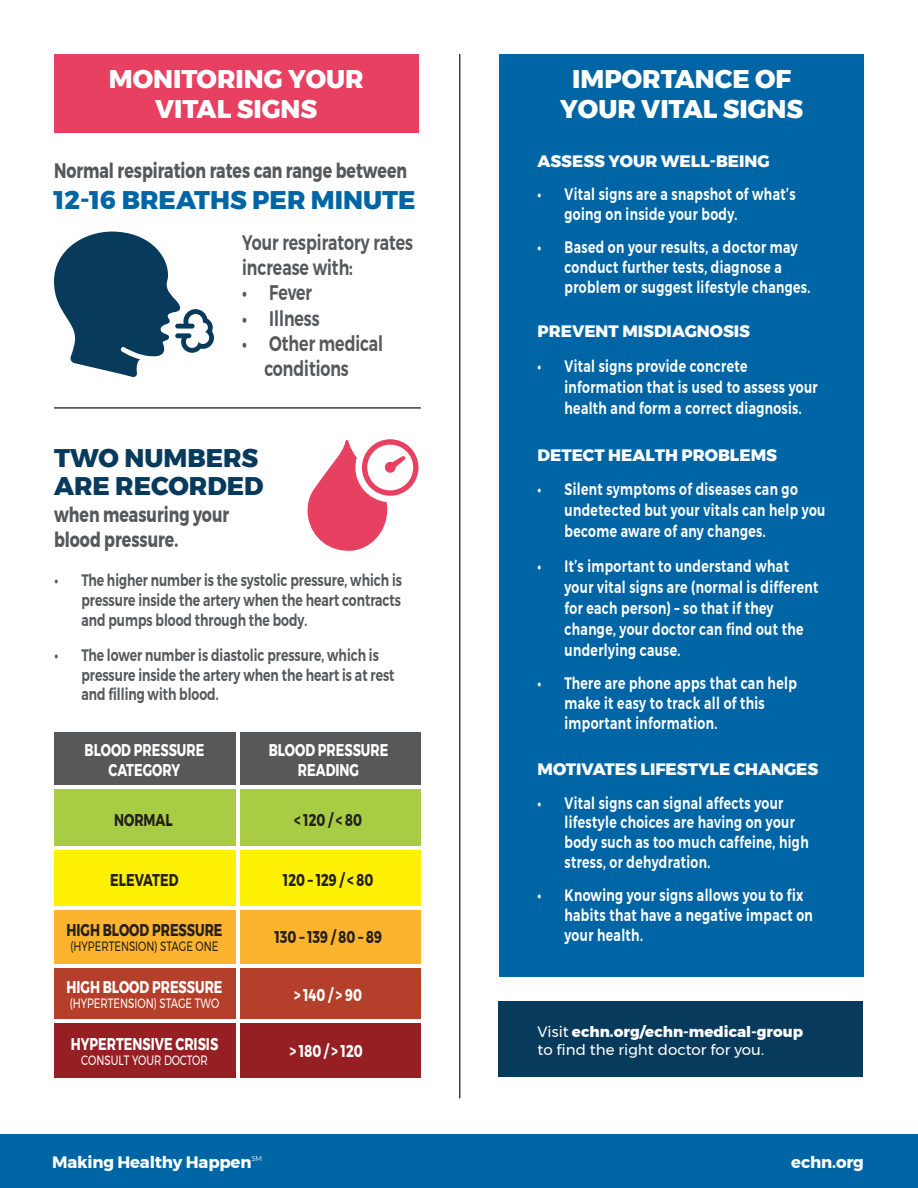
<style>
.page{position:relative;width:918px;height:1188px;background:#fff}
.page>*{position:absolute;margin:0;border:0;box-sizing:border-box;transform-origin:0 0}
.t1{font:800 25.5px "Montserrat";color:#fff}
.t2{font:800 25.5px "Montserrat";color:#0065a4}
.t3{font:800 25.5px "Montserrat";color:#083a5c}
.t4{font:600 21px "Montserrat";color:#57585a;scale:.75 1}
.t5{font:700 21px "Montserrat";color:#57585a;scale:.75 1}
.t6{font:700 16.95px "Montserrat";color:#fff;scale:.75 1}
.t7{font:700 16.95px "Montserrat";color:#231f20;scale:.75 1}
.t8{font:600 16.5px/19.8px "Montserrat";letter-spacing:.03em;color:#fff;scale:.75 1}
.t9{font:600 16.5px/19.8px "Montserrat";color:#57585a;text-align:justify;scale:.75 1}
.t10{font:800 16.5px "Montserrat";color:#fff}
.t11{font:700 16.5px "Montserrat";letter-spacing:-.01em;color:#fff}
.t12{font:800 15px "Montserrat";color:#fff}
.t13{font:15px "Montserrat";color:#fff}
.t14{font:13.5px "Montserrat";color:#fff;scale:.75 1}
.t15{font:13.5px "Montserrat";color:#231f20;scale:.75 1}
.t16{font:300 7.05px "Montserrat";color:#fff}
.s1{font-weight:400}
</style>
<div class="page">
<div style="left:0;top:1134px;width:918px;height:54px;background:#0065a4"></div>
<hr style="left:459px;top:54px;width:2px;height:1044px;background:#3e3e3f">
<div style="left:54px;top:54px;width:364px;height:79px;background:#e74060"></div>
<div style="left:500px;top:54px;width:364px;height:923px;background:#0065a4"></div>
<div style="left:499px;top:1001px;width:364px;height:76px;background:#083a5c"></div>
<hr style="left:54px;top:407px;width:367px;height:2px;background:#3e3e3f">
<svg style="left:308px;top:439px;width:111px;height:112px"></svg>
<svg style="left:54px;top:232px;width:160px;height:145px"></svg>
<div style="left:54px;top:732px;width:366px;height:56px;background:#57585a"></div>
<div style="left:54px;top:788px;width:366px;height:61px;background:#a8cc44"></div>
<div style="left:54px;top:847px;width:366px;height:62px;background:#fff101"></div>
<div style="left:54px;top:908px;width:366px;height:58px;background:#fcb32e"></div>
<div style="left:54px;top:966px;width:366px;height:55px;background:#b43f2a"></div>
<div style="left:54px;top:1023px;width:366px;height:55px;background:#961f24"></div>
<hr style="left:236px;top:714px;width:4px;height:391px;background:#fff">
<hr style="left:35px;top:786px;width:401px;height:3px;background:#fff">
<hr style="left:35px;top:846px;width:401px;height:3px;background:#fff">
<hr style="left:35px;top:906px;width:402px;height:3px;background:#fff">
<hr style="left:35px;top:964px;width:401px;height:3px;background:#fff">
<hr style="left:35px;top:1019px;width:401px;height:4px;background:#fff">
<p class="t1" style="left:109px;top:58px;width:256px">MONITORING YOUR</p>
<p class="t1" style="left:155px;top:88px;width:164px">VITAL SIGNS</p>
<p class="t5" style="left:54px;top:154px;width:472px">Normal respiration rates can range between</p>
<p class="t2" style="left:54px;top:179px;width:363px">12-16 BREATHS PER MINUTE</p>
<p class="t4" style="left:242px;top:226px;width:229px">Your respiratory rates</p>
<p class="t4" style="left:242px;top:251px;width:149px">increase with:</p>
<p class="t4" style="left:242px;top:276px;width:95px">• Fever</p>
<p class="t4" style="left:242px;top:302px;width:105px">• Illness</p>
<p class="t4" style="left:242px;top:327px;width:189px">• Other medical</p>
<p class="t4" style="left:264px;top:352px;width:114px">conditions</p>
<p class="t3" style="left:54px;top:437px;width:206px">TWO NUMBERS</p>
<p class="t3" style="left:54px;top:465px;width:211px">ARE RECORDED</p>
<p class="t5" style="left:54px;top:498px;width:235px">when measuring your</p>
<p class="t5" style="left:54px;top:523px;width:167px">blood pressure.</p>
<p class="t9" style="left:81px;top:571px;width:429px;text-indent:-27px">• The higher number is the systolic pressure, which is pressure inside the artery when the heart contracts and pumps blood through the body.</p>
<p class="t9" style="left:81px;top:645px;width:419px;text-align:left;text-indent:-27px">• The lower number is diastolic pressure, which is pressure inside the artery when the heart is at rest and filling with blood.</p>
<p class="t6" style="left:85px;top:736px;width:161px">BLOOD PRESSURE</p>
<p class="t6" style="left:109px;top:756px;width:97px">CATEGORY</p>
<p class="t6" style="left:269px;top:736px;width:161px">BLOOD PRESSURE</p>
<p class="t6" style="left:298px;top:756px;width:83px">READING</p>
<p class="t7" style="left:114px;top:807px;width:80px">NORMAL</p>
<p class="t7" style="left:294px;top:807px;width:92px">&lt; 120 / &lt; 80</p>
<p class="t7" style="left:110px;top:867px;width:92px">ELEVATED</p>
<p class="t7" style="left:66px;top:917px;width:210px">HIGH BLOOD PRESSURE</p>
<p class="t15" style="left:70px;top:936px;width:199px">(HYPERTENSION) STAGE ONE</p>
<p class="t6" style="left:66px;top:974px;width:210px">HIGH BLOOD PRESSURE</p>
<p class="t14" style="left:70px;top:993px;width:201px">(HYPERTENSION) STAGE TWO</p>
<p class="t6" style="left:71px;top:1031px;width:198px">HYPERTENSIVE CRISIS</p>
<p class="t14" style="left:81px;top:1050px;width:170px">CONSULT YOUR DOCTOR</p>
<p class="t7" style="left:283px;top:867px;width:122px">120 – 129 / &lt; 80</p>
<p class="t7" style="left:275px;top:924px;width:145px">130 – 139 / 80 – 89</p>
<p class="t6" style="left:294px;top:981px;width:92px">&gt; 140 / &gt; 90</p>
<p class="t6" style="left:290px;top:1038px;width:99px">&gt; 180 / &gt; 120</p>
<p class="t1" style="left:572px;top:58px;width:221px">IMPORTANCE OF</p>
<p class="t1" style="left:560px;top:88px;width:245px">YOUR VITAL SIGNS</p>
<p class="t10" style="left:538px;top:148px;width:234px">ASSESS YOUR WELL-BEING</p>
<p class="t8" style="left:565px;top:184px;width:309px;text-indent:-27px">• Vital signs are a snapshot of what’s going on inside your body.</p>
<p class="t8" style="left:565px;top:237px;width:329px;text-indent:-27px">• Based on your results, a doctor may conduct further tests, diagnose a problem or suggest lifestyle changes.</p>
<p class="t10" style="left:538px;top:318px;width:214px">PREVENT MISDIAGNOSIS</p>
<p class="t8" style="left:565px;top:355px;width:339px;line-height:21px;text-indent:-27px">• Vital signs provide concrete information that is used to assess your health and form a correct diagnosis.</p>
<p class="t10" style="left:538px;top:442px;width:241px">DETECT HEALTH PROBLEMS</p>
<p class="t8" style="left:565px;top:479px;width:349px;line-height:21px;text-indent:-27px">• Silent symptoms of diseases can go undetected but your vitals can help you become aware of any changes.</p>
<p class="t8" style="left:565px;top:556px;width:340px;line-height:21px;text-indent:-27px">• It’s important to understand what your vital signs are (normal is different for each person) – so that if they change, your doctor can find out the underlying cause.</p>
<p class="t8" style="left:565px;top:673px;width:311px;text-indent:-27px">• There are phone apps that can help make it easy to track all of this important information.</p>
<p class="t10" style="left:538px;top:756px;width:282px">MOTIVATES LIFESTYLE CHANGES</p>
<p class="t8" style="left:565px;top:793px;width:327px;text-indent:-27px">• Vital signs can signal affects your lifestyle choices are having on your body such as too much caffeine, high stress, or dehydration.</p>
<p class="t8" style="left:565px;top:886px;width:333px;text-indent:-27px">• Knowing your signs allows you to fix habits that have a negative impact on your health.</p>
<p class="t12" style="left:538px;top:1019px;width:267px"><span class="s1">Visit</span> echn.org/echn-medical-group</p>
<p class="t13" style="left:538px;top:1038px;width:228px">to find the right doctor for you.</p>
<p class="t11" style="left:52px;top:1149px;width:201px">Making Healthy Happen</p>
<p class="t11" style="left:791px;top:1149px;width:74px">echn.org</p>
<p class="t16" style="left:251px;top:1153px;width:12px">SM</p>
</div>
